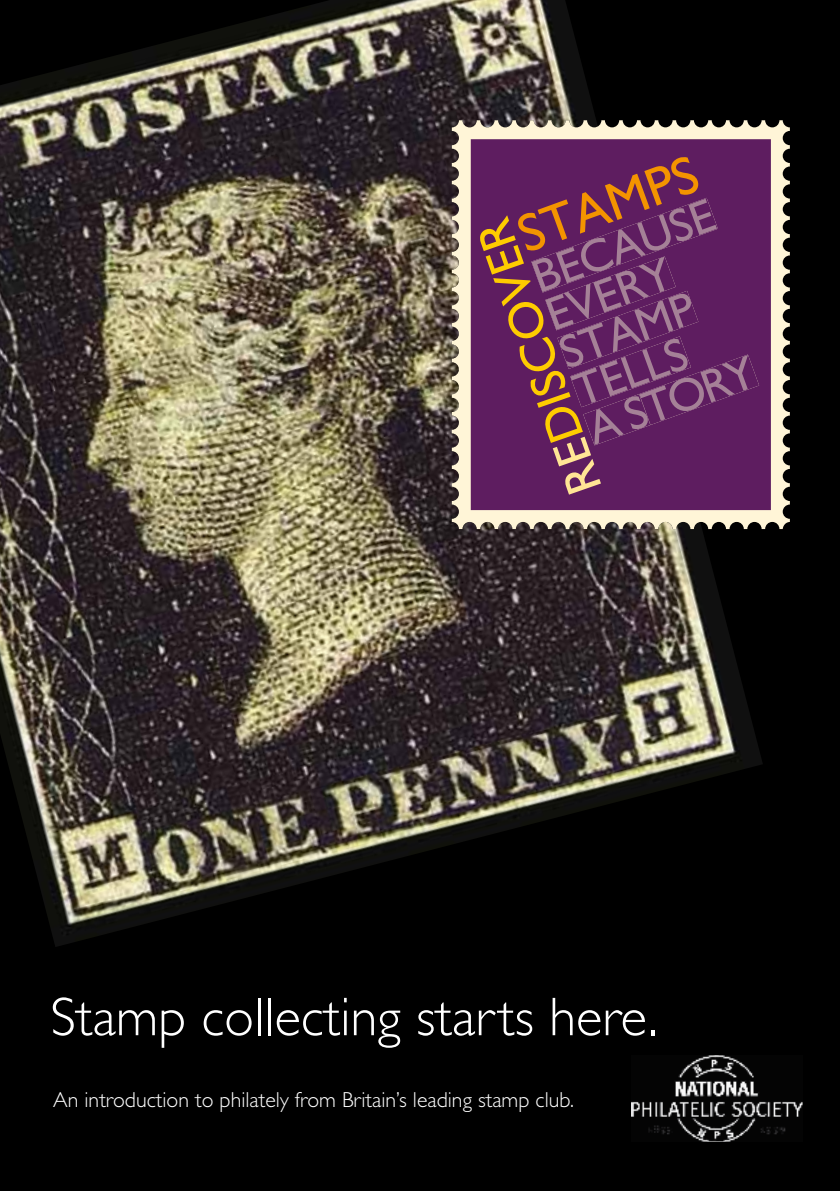
<style>
.page{position:relative;width:840px;height:1191px;background:#fff}
.page>*{position:absolute;margin:0;border:0;box-sizing:border-box;transform-origin:0 0}
.t1{font:300 54.8px "Gill Sans";color:#fff}
.t2{font:54px "Gill Sans";color:#f39400}
.t3{font:49.6px "Gill Sans";color:#fecc00}
.t4{font:47px/40.4px "Gill Sans";color:#a58197}
.t5{font:300 21.8px "Gill Sans";color:#fff}
.s1{color:#ffe595}
</style>
<div class="page">
<div style="left:0;top:0;width:839px;height:1191px;background:#000"></div>
<img style="left:0;top:0;width:762px;height:947px">
<svg style="left:451px;top:120px;width:338px;height:409px;background:#c9c0a9"></svg>
<div style="left:470px;top:139px;width:300px;height:371px;background:#5e1d60"></div>
<div style="left:531px;top:198px;width:227px;height:247px;background:#5e1d60"></div>
<img style="left:631px;top:1055px;width:171px;height:86px">
<h2 class="t2" style="left:509px;top:207px;width:189px;rotate:-20deg">STAMPS</h2>
<h3 class="t4" style="left:526px;top:260px;width:192px;rotate:-20deg">BECAUSE<br>EVERY<br>STAMP<br>TELLS<br>A STORY</h3>
<h3 class="t3" style="left:558px;top:502px;width:289px;rotate:-109deg"><span class="s1">RE</span>DISCOVER</h3>
<h1 class="t1" style="left:50px;top:986px;width:609px">Stamp collecting starts here.</h1>
<p class="t5" style="left:53px;top:1087px;width:522px">An introduction to philately from Britain’s leading stamp club.</p>
</div>
